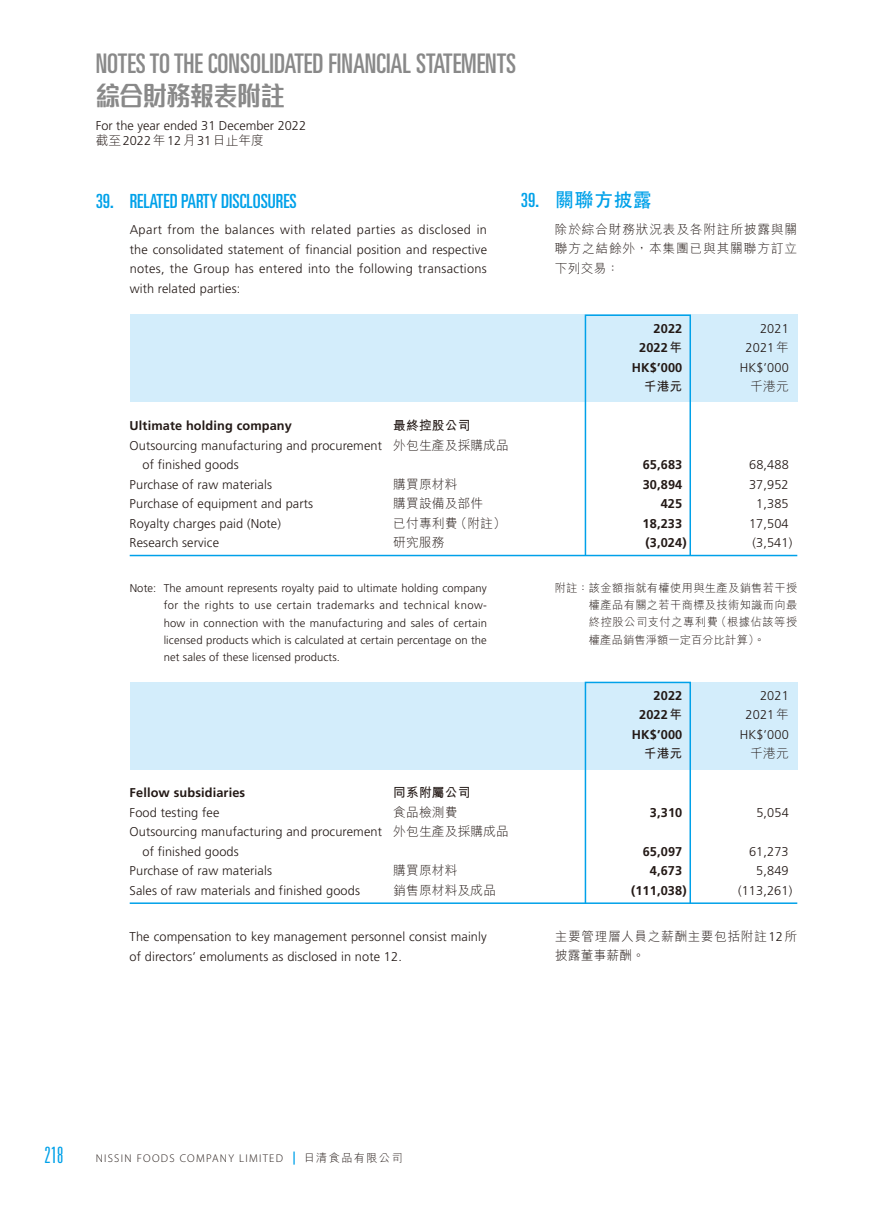
<style>
.page{position:relative;width:893px;height:1212px;background:#fff}
.page>*{position:absolute;margin:0;border:0;box-sizing:border-box;transform-origin:0 0}
.t1{font:ultra-condensed 27px "Univers LT Std";color:#898989}
.t2{font:700 27px "M Finance HK";letter-spacing:-.03em;color:#898989;scale:.9 1}
.t3{font:300 ultra-condensed 22.5px "Univers LT Std";color:#00a1e9}
.t4{font:ultra-condensed 19.5px "Univers LT Std";color:#00a1e9}
.t5{font:700 19.5px "C Hei 2 HK";color:#00a1e9}
.t6{font:300 12.75px/19.5px "Frutiger LT Std";letter-spacing:.01em;color:#231916}
.t7{font:700 12.75px "Frutiger LT Std";letter-spacing:.01em;color:#231916}
.t8{font:300 12.75px/19.5px "M Hei HK";letter-spacing:.01em;color:#231916;text-align:justify}
.t9{font:300 12.75px/19.5px "M Hei HK";letter-spacing:.04em;color:#231916}
.t10{font:700 12.75px "M Hei HK";letter-spacing:.01em;color:#231916}
.t11{font:300 11.25px/17.2px "Frutiger LT Std";letter-spacing:.01em;color:#231916;text-align:justify}
.t12{font:300 11.25px/17.2px "M Hei HK";letter-spacing:.03em;color:#231916;text-align:justify}
.t13{font:300 11.25px "Myriad Pro";letter-spacing:.115em;color:#231916}
.t14{font:300 11.25px "M Hei HK";letter-spacing:.115em;color:#231916}
.s1{font-family:"Frutiger LT Std"}
.s2{font-family:"M Hei HK"}
.s3{font-family:"Univers LT Std";font-weight:400;font-stretch:ultra-condensed}
</style>
<div class="page">
<svg style="left:293px;top:1151px;width:2px;height:13px"></svg>
<div style="left:130px;top:314px;width:667px;height:88px;background:#d3edfb"></div>
<div style="left:130px;top:682px;width:667px;height:87px;background:#d3edfb"></div>
<div style="left:585px;top:314px;width:106px;height:242px;border:2px solid #00a1e9"></div>
<div style="left:585px;top:682px;width:106px;height:222px;border:2px solid #00a1e9"></div>
<hr style="left:130px;top:555px;width:667px;height:1px;background:#00a1e9">
<hr style="left:130px;top:902px;width:667px;height:2px;background:#00a1e9">
<h1 class="t1" style="left:96px;top:49px;width:422px">NOTES TO THE CONSOLIDATED FINANCIAL STATEMENTS</h1>
<h1 class="t2" style="left:96px;top:82px;width:212px">綜合財務報表附註</h1>
<p class="t6" style="left:96px;top:116px;width:212px">For the year ended 31 December 2022</p>
<p class="t8" style="left:96px;top:131px;width:170px">截至<span class="s1">2022</span>年<span class="s1">12</span>月<span class="s1">31</span>日止年度</p>
<h3 class="t4" style="left:96px;top:190px;width:203px">39. RELATED PARTY DISCLOSURES</h3>
<p class="t6" style="left:130px;top:220px;width:359px;text-align:justify">Apart from the balances with related parties as disclosed in the consolidated statement of financial position and respective notes, the Group has entered into the following transactions with related parties:</p>
<p class="t7" style="left:130px;top:418px;width:164px">Ultimate holding company</p>
<p class="t10" style="left:393px;top:416px;width:79px">最終控股公司</p>
<p class="t6" style="left:143px;top:436px;width:368px;text-indent:-13px">Outsourcing manufacturing and procurement <span class="s2">外包生產及採購成品</span>of finished goods</p>
<h3 class="t5" style="left:521px;top:190px;width:133px"><span class="s3">39.</span> 關聯方披露</h3>
<p class="t8" style="left:555px;top:219px;width:244px">除於綜合財務狀況表及各附註所披露與關聯方之結餘外，本集團已與其關聯方訂立下列交易：</p>
<p class="t7" style="left:654px;top:321px;width:30px">2022</p>
<p class="t6" style="left:760px;top:319px;width:30px">2021</p>
<p class="t7" style="left:639px;top:340px;width:45px">2022<span class="s2">年</span></p>
<p class="t6" style="left:746px;top:338px;width:45px">2021<span class="s2">年</span></p>
<p class="t7" style="left:632px;top:360px;width:52px">HK$’000</p>
<p class="t6" style="left:740px;top:358px;width:50px">HK$’000</p>
<p class="t10" style="left:644px;top:377px;width:40px">千港元</p>
<p class="t8" style="left:750px;top:377px;width:40px">千港元</p>
<p class="t7" style="left:643px;top:457px;width:41px">65,683</p>
<p class="t6" style="left:749px;top:455px;width:41px">68,488</p>
<p class="t6" style="left:130px;top:475px;width:144px">Purchase of raw materials</p>
<p class="t8" style="left:393px;top:474px;width:66px">購買原材料</p>
<p class="t7" style="left:643px;top:477px;width:41px">30,894</p>
<p class="t6" style="left:749px;top:475px;width:41px">37,952</p>
<p class="t6" style="left:130px;top:494px;width:185px">Purchase of equipment and parts</p>
<p class="t8" style="left:393px;top:494px;width:92px">購買設備及部件</p>
<p class="t7" style="left:661px;top:496px;width:23px">425</p>
<p class="t6" style="left:756px;top:494px;width:34px">1,385</p>
<p class="t6" style="left:130px;top:514px;width:153px">Royalty charges paid (Note)</p>
<p class="t8" style="left:393px;top:513px;width:114px">已付專利費（附註）</p>
<p class="t7" style="left:643px;top:516px;width:41px">18,233</p>
<p class="t6" style="left:749px;top:514px;width:41px">17,504</p>
<p class="t6" style="left:130px;top:533px;width:91px">Research service</p>
<p class="t8" style="left:393px;top:533px;width:53px">研究服務</p>
<p class="t7" style="left:645px;top:535px;width:43px">(3,024)</p>
<p class="t6" style="left:752px;top:533px;width:41px">(3,541)</p>
<p class="t11" style="left:164px;top:580px;width:325px;text-indent:-34px">Note: The amount represents royalty paid to ultimate holding company for the rights to use certain trademarks and technical know&shy;how in connection with the manufacturing and sales of certain licensed products which is calculated at certain percentage on the net sales of these licensed products.</p>
<p class="t7" style="left:654px;top:688px;width:30px">2022</p>
<p class="t6" style="left:760px;top:686px;width:30px">2021</p>
<p class="t7" style="left:639px;top:707px;width:45px">2022<span class="s2">年</span></p>
<p class="t6" style="left:746px;top:705px;width:45px">2021<span class="s2">年</span></p>
<p class="t7" style="left:632px;top:727px;width:52px">HK$’000</p>
<p class="t6" style="left:740px;top:725px;width:50px">HK$’000</p>
<p class="t10" style="left:644px;top:744px;width:40px">千港元</p>
<p class="t8" style="left:750px;top:744px;width:40px">千港元</p>
<p class="t7" style="left:130px;top:785px;width:117px">Fellow subsidiaries</p>
<p class="t10" style="left:393px;top:783px;width:79px">同系附屬公司</p>
<p class="t6" style="left:130px;top:803px;width:91px">Food testing fee</p>
<p class="t8" style="left:393px;top:802px;width:66px">食品檢測費</p>
<p class="t7" style="left:650px;top:805px;width:34px">3,310</p>
<p class="t6" style="left:756px;top:803px;width:34px">5,054</p>
<p class="t6" style="left:142px;top:822px;width:368px;text-indent:-13px">Outsourcing manufacturing and procurement <span class="s2">外包生產及採購成品</span>of finished goods</p>
<p class="t12" style="left:589px;top:579px;width:210px;text-indent:-34px">附註：該金額指就有權使用與生產及銷售若干授權產品有關之若干商標及技術知識而向最終控股公司支付之專利費（根據佔該等授權產品銷售淨額一定百分比計算）。</p>
<p class="t7" style="left:643px;top:844px;width:41px">65,097</p>
<p class="t6" style="left:749px;top:842px;width:41px">61,273</p>
<p class="t6" style="left:130px;top:861px;width:144px">Purchase of raw materials</p>
<p class="t8" style="left:393px;top:861px;width:66px">購買原材料</p>
<p class="t7" style="left:650px;top:863px;width:34px">4,673</p>
<p class="t6" style="left:756px;top:861px;width:34px">5,849</p>
<p class="t6" style="left:130px;top:881px;width:232px">Sales of raw materials and finished goods</p>
<p class="t8" style="left:393px;top:880px;width:104px">銷售原材料及成品</p>
<p class="t7" style="left:631px;top:883px;width:57px">(111,038)</p>
<p class="t6" style="left:738px;top:881px;width:56px">(113,261)</p>
<p class="t6" style="left:130px;top:927px;width:359px">The compensation to key management personnel consist mainly of directors’ emoluments as disclosed in note 12.</p>
<p class="t9" style="left:555px;top:926px;width:244px">主要管理層人員之薪酬主要包括附註<span class="s1">12</span>所披露董事薪酬。</p>
<h2 class="t3" style="left:44px;top:1143px;width:21px">218</h2>
<p class="t13" style="left:96px;top:1151px;width:189px">NISSIN FOODS COMPANY LIMITED</p>
<p class="t14" style="left:304px;top:1152px;width:101px">日清食品有限公司</p>
</div>
